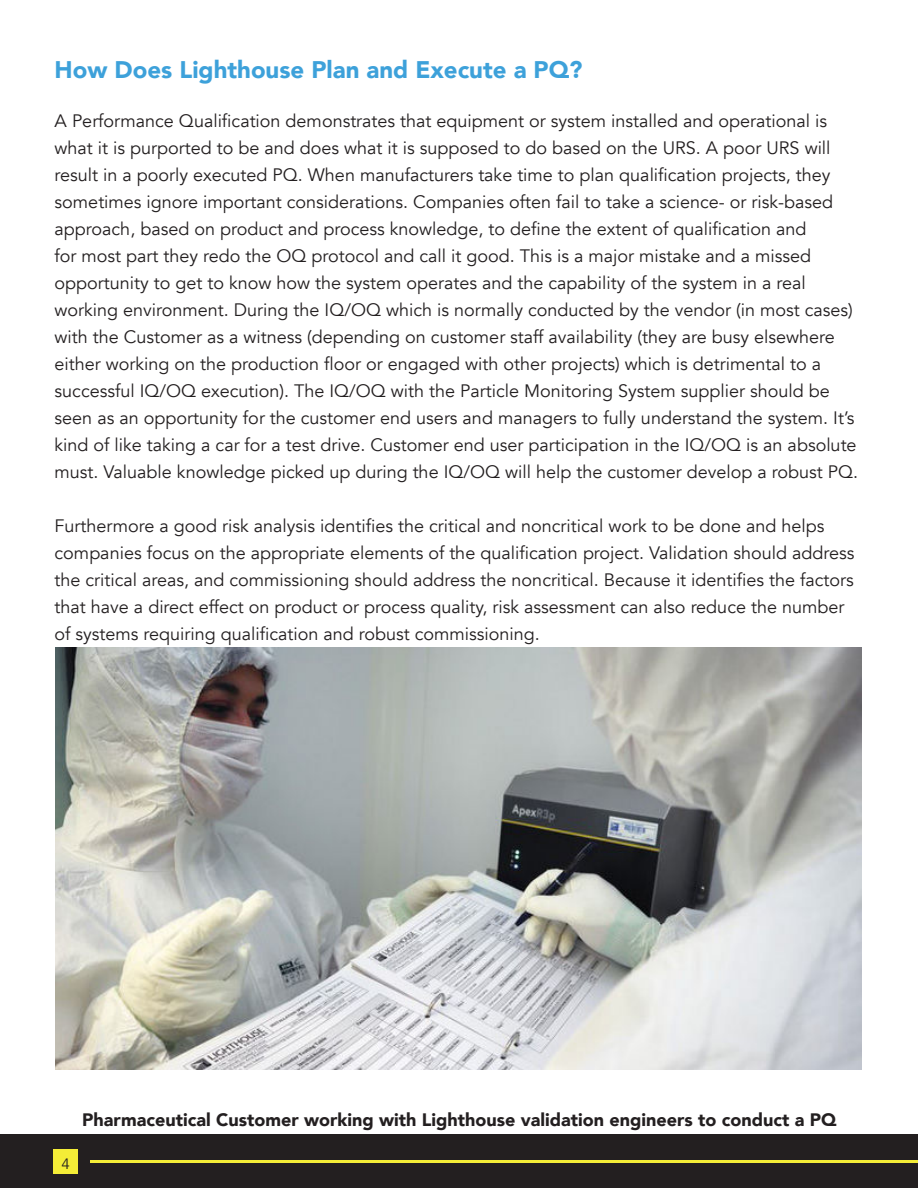
<style>
.page{position:relative;width:918px;height:1188px;background:#fff}
.page>*{position:absolute;margin:0;border:0;box-sizing:border-box;transform-origin:0 0}
.t1{font:900 24px "Avenir";color:#3da1da}
.t2{font:18px/27px "Avenir";color:#231f20}
.t3{font:900 18px "Avenir";color:#231f20}
.t4{font:15px "Avenir";color:#231f20}
</style>
<div class="page">
<div style="left:0;top:1134px;width:918px;height:54px;background:#231f20"></div>
<hr style="left:90px;top:1160px;width:828px;height:2px;background:#f4ed37">
<div style="left:53px;top:1149px;width:25px;height:25px;background:#f4ed37"></div>
<img style="left:55px;top:647px;width:806px;height:422px">
<h1 class="t1" style="left:55px;top:60px;width:529px">How Does Lighthouse Plan and Execute a PQ?</h1>
<p class="t2" style="left:55px;top:107px;width:805px">A Performance Qualification demonstrates that equipment or system installed and operational is what it is purported to be and does what it is supposed to do based on the URS. A poor URS will result in a poorly executed PQ. When manufacturers take time to plan qualification projects, they sometimes ignore important considerations. Companies often fail to take a science- or risk-based approach, based on product and process knowledge, to define the extent of qualification and<br>for most part they redo the OQ protocol and call it good. This is a major mistake and a missed opportunity to get to know how the system operates and the capability of the system in a real working environment. During the IQ/OQ which is normally conducted by the vendor (in most cases) with the Customer as a witness (depending on customer staff availability (they are busy elsewhere either working on the production floor or engaged with other projects) which is detrimental to a successful IQ/OQ execution). The IQ/OQ with the Particle Monitoring System supplier should be seen as an opportunity for the customer end users and managers to fully understand the system. It’s kind of like taking a car for a test drive. Customer end user participation in the IQ/OQ is an absolute must. Valuable knowledge picked up during the IQ/OQ will help the customer develop a robust PQ.</p>
<p class="t2" style="left:55px;top:512px;width:801px">Furthermore a good risk analysis identifies the critical and noncritical work to be done and helps companies focus on the appropriate elements of the qualification project. Validation should address the critical areas, and commissioning should address the noncritical. Because it identifies the factors that have a direct effect on product or process quality, risk assessment can also reduce the number of systems requiring qualification and robust commissioning.</p>
<p class="t4" style="left:61px;top:1157px;width:10px">4</p>
<p class="t3" style="left:82px;top:1112px;width:756px">Pharmaceutical Customer working with Lighthouse validation engineers to conduct a PQ</p>
</div>
